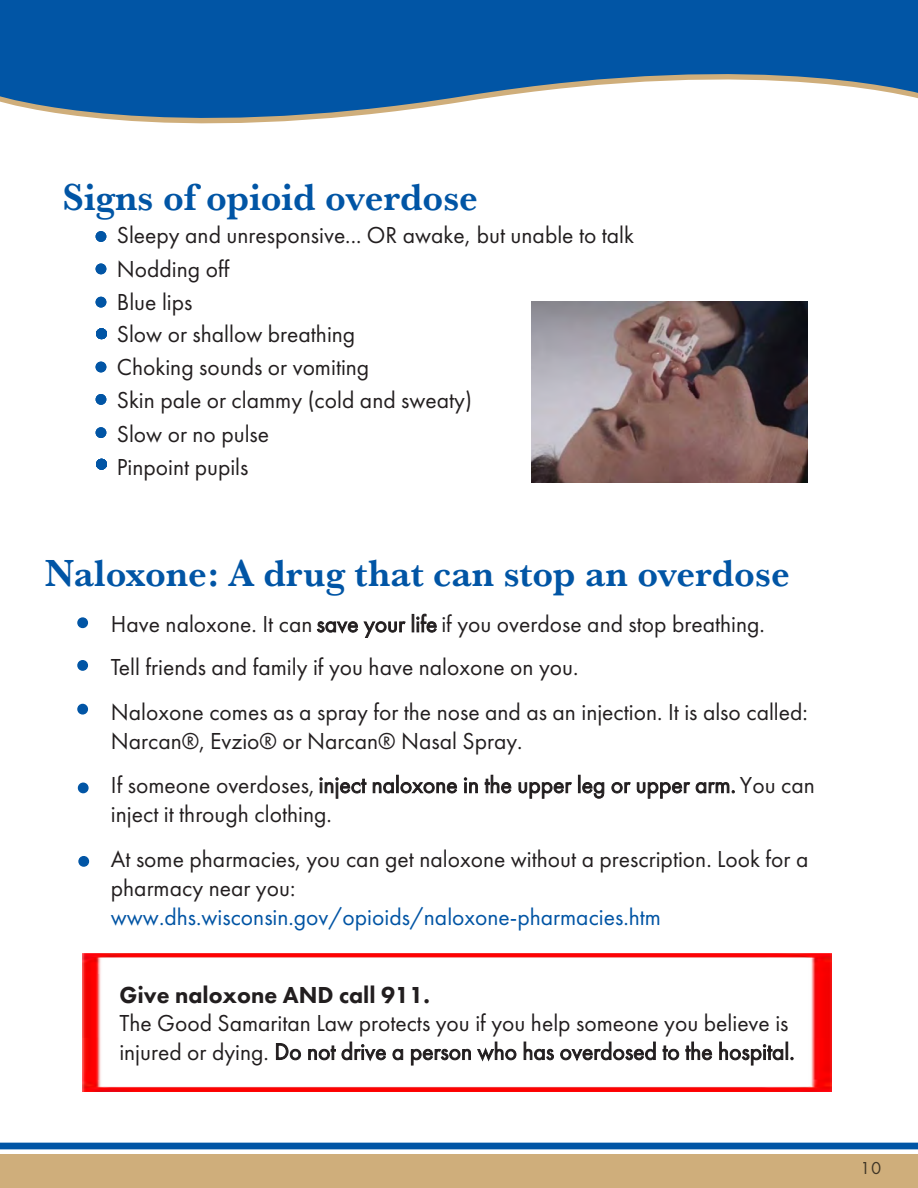
<style>
.page{position:relative;width:918px;height:1188px;background:#fff}
.page>*{position:absolute;margin:0;border:0;box-sizing:border-box;transform-origin:0 0}
.t1{font:700 39px "Baskerville URW";color:#0155a5}
.t2{font:24px/33px "Futura PT";color:#231f20}
.t3{font:24px/28.2px "Futura PT";color:#221e1f}
.t4{font:24px "Futura PT";color:#0054a4}
.t5{font:800 24px "Futura PT";color:#221e1f}
.t6{font:18px "Futura PT";color:#000}
</style>
<div class="page">
<img style="left:531px;top:301px;width:277px;height:182px">
<div style="left:0;top:1143px;width:918px;height:6px;background:#0155a5"></div>
<div style="left:0;top:1155px;width:918px;height:33px;background:#cfae7b"></div>
<svg style="left:0;top:0;width:918px;height:124px;fill:#0155a5"></svg>
<div style="left:78px;top:618px;width:9px;height:9px;background:#0155a5;border-radius:50%"></div>
<div style="left:77px;top:617px;width:11px;height:11px;border:2px solid #0155a5;border-radius:50%"></div>
<div style="left:78px;top:661px;width:9px;height:9px;background:#0155a5;border-radius:50%"></div>
<div style="left:77px;top:660px;width:11px;height:11px;border:2px solid #0155a5;border-radius:50%"></div>
<div style="left:78px;top:705px;width:9px;height:9px;background:#0155a5;border-radius:50%"></div>
<div style="left:77px;top:704px;width:11px;height:11px;border:2px solid #0155a5;border-radius:50%"></div>
<div style="left:79px;top:783px;width:9px;height:10px;background:#0155a5;border-radius:50%"></div>
<div style="left:78px;top:783px;width:11px;height:10px;border:2px solid #0155a5;border-radius:50%"></div>
<div style="left:79px;top:857px;width:9px;height:9px;background:#0155a5;border-radius:50%"></div>
<div style="left:78px;top:856px;width:11px;height:11px;border:2px solid #0155a5;border-radius:50%"></div>
<div style="left:96px;top:232px;width:10px;height:9px;background:#0155a5;border-radius:50%"></div>
<div style="left:96px;top:231px;width:10px;height:11px;border:2px solid #0155a5;border-radius:50%"></div>
<div style="left:96px;top:264px;width:10px;height:10px;background:#0155a5;border-radius:50%"></div>
<div style="left:96px;top:264px;width:10px;height:10px;border:2px solid #0155a5;border-radius:50%"></div>
<div style="left:96px;top:297px;width:10px;height:10px;background:#0155a5;border-radius:50%"></div>
<div style="left:96px;top:297px;width:10px;height:11px;border:2px solid #0155a5;border-radius:50%"></div>
<div style="left:97px;top:329px;width:9px;height:9px;background:#0155a5;border-radius:50%"></div>
<div style="left:96px;top:328px;width:11px;height:11px;border:2px solid #0155a5;border-radius:50%"></div>
<div style="left:96px;top:362px;width:10px;height:10px;background:#0155a5;border-radius:50%"></div>
<div style="left:96px;top:362px;width:10px;height:10px;border:2px solid #0155a5;border-radius:50%"></div>
<div style="left:96px;top:395px;width:10px;height:9px;background:#0155a5;border-radius:50%"></div>
<div style="left:96px;top:394px;width:10px;height:11px;border:2px solid #0155a5;border-radius:50%"></div>
<div style="left:96px;top:428px;width:10px;height:9px;background:#0155a5;border-radius:50%"></div>
<div style="left:96px;top:427px;width:10px;height:11px;border:2px solid #0155a5;border-radius:50%"></div>
<div style="left:97px;top:460px;width:9px;height:9px;background:#0155a5;border-radius:50%"></div>
<div style="left:96px;top:459px;width:11px;height:11px;border:2px solid #0155a5;border-radius:50%"></div>
<img style="left:82px;top:954px;width:749px;height:138px">
<h1 class="t1" style="left:63px;top:169px;width:417px">Signs of opioid overdose</h1>
<p class="t2" style="left:117px;top:219px;width:519px">Sleepy and unresponsive... OR awake, but unable to talk<br>Nodding off<br>Blue lips<br>Slow or shallow breathing<br>Choking sounds or vomiting<br>Skin pale or clammy (cold and sweaty)<br>Slow or no pulse<br>Pinpoint pupils</p>
<h1 class="t1" style="left:45px;top:546px;width:746px">Naloxone: A drug that can stop an overdose</h1>
<p class="t2" style="left:111px;top:602px;width:698px;line-height:43.8px">Have naloxone. It can save your life if you overdose and stop breathing.<br>Tell friends and family if you have naloxone on you.<br>Naloxone comes as a spray for the nose and as an injection. It is also called:</p>
<p class="t2" style="left:111px;top:719px;width:706px;line-height:43.5px">Narcan®, Evzio® or Narcan® Nasal Spray.<br>If someone overdoses, inject naloxone in the upper leg or upper arm. You can</p>
<p class="t2" style="left:111px;top:792px;width:699px;line-height:44.1px">inject it through clothing.<br>At some pharmacies, you can get naloxone without a prescription. Look for a</p>
<p class="t2" style="left:111px;top:871px;width:186px">pharmacy near you:</p>
<p class="t4" style="left:111px;top:903px;width:552px">www.dhs.wisconsin.gov/opioids/naloxone-pharmacies.htm</p>
<p class="t5" style="left:119px;top:980px;width:312px">Give naloxone AND call 911.</p>
<p class="t3" style="left:119px;top:1009px;width:677px">The Good Samaritan Law protects you if you help someone you believe is injured or dying. Do not drive a person who has overdosed to the hospital.</p>
<p class="t6" style="left:861px;top:1157px;width:22px">10</p>
</div>
